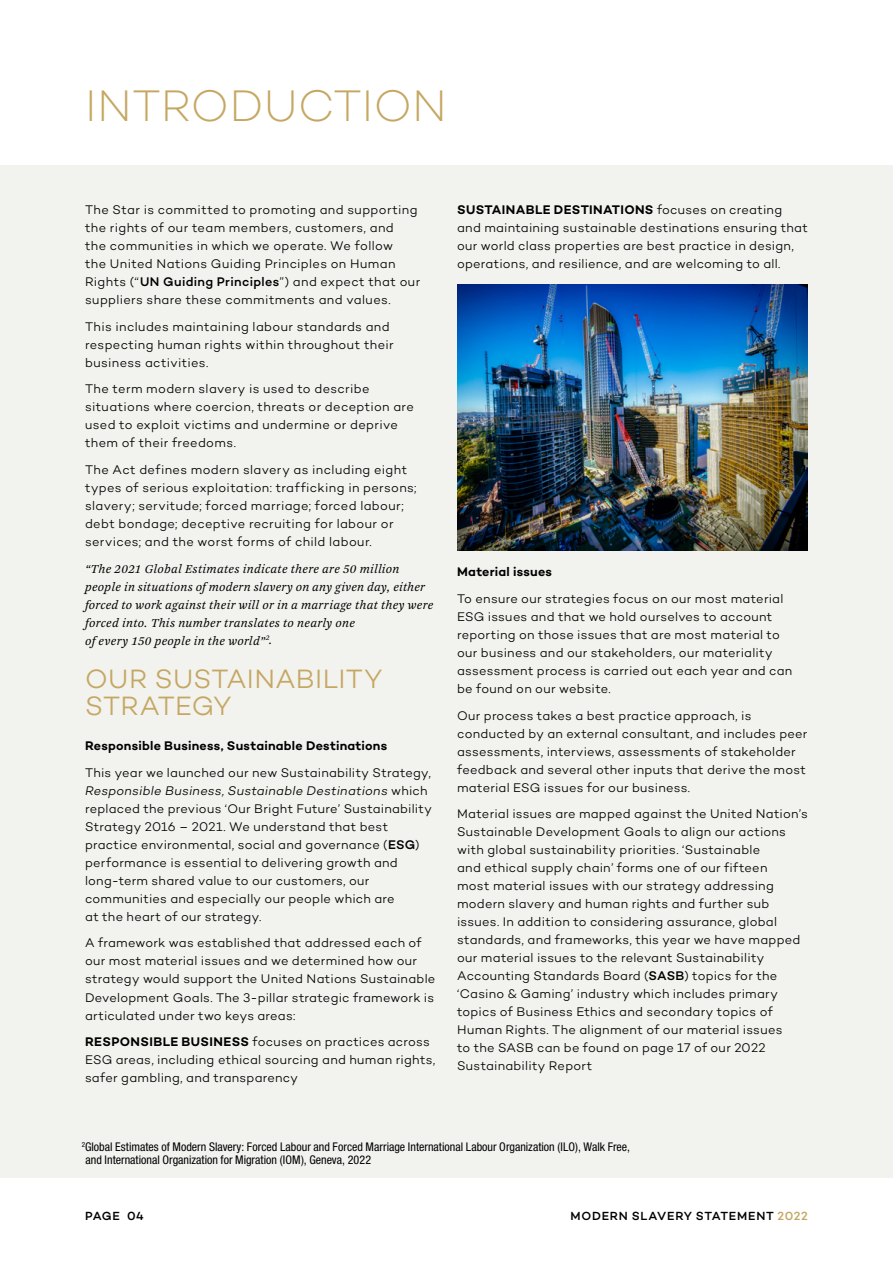
<style>
.page{position:relative;width:893px;height:1263px;background:#fff}
.page>*{position:absolute;margin:0;border:0;box-sizing:border-box;transform-origin:0 0}
.t1{font:200 45px "Campton";letter-spacing:.005em;color:#c5a762}
.t2{font:300 27px/27px "Campton";letter-spacing:.01em;color:#c5a762}
.t3{font:300 12.75px/18px "Campton";letter-spacing:.02em;color:#000}
.t4{font:italic 12.75px/18px "Arnhem Pro Blond";letter-spacing:.02em;color:#000}
.t5{font:600 12.75px "Campton";letter-spacing:.015em;color:#000}
.t6{font:condensed 12px/13.5px "Helvetica Neue LT Std";color:#000}
.t7{font:500 12px "Campton";letter-spacing:.055em;color:#000}
.s1{font-weight:500}
.s2{font-style:italic}
.s3{font-weight:600}
.s4{color:#c5a762}
</style>
<div class="page">
<div style="left:0;top:166px;width:893px;height:1012px;background:#f2f2ef"></div>
<img style="left:457px;top:285px;width:351px;height:265px">
<h1 class="t1" style="left:85px;top:78px;width:363px">INTRODUCTION</h1>
<p class="t3" style="left:85px;top:201px;width:337px">The Star is committed to promoting and supporting the rights of our team members, customers, and<br>the communities in which we operate. We follow<br>the United Nations Guiding Principles on Human Rights (“<span class="s1">UN Guiding Principles</span>”) and expect that our suppliers share these commitments and values.</p>
<p class="t3" style="left:85px;top:317px;width:310px">This includes maintaining labour standards and respecting human rights within throughout their business activities.</p>
<p class="t3" style="left:85px;top:380px;width:330px">The term modern slavery is used to describe situations where coercion, threats or deception are used to exploit victims and undermine or deprive them of their freedoms.</p>
<p class="t3" style="left:85px;top:460px;width:333px">The Act defines modern slavery as including eight types of serious exploitation: trafficking in persons; slavery; servitude; forced marriage; forced labour; debt bondage; deceptive recruiting for labour or services; and the worst forms of child labour.</p>
<p class="t4" style="left:85px;top:560px;width:350px">“The 2021 Global Estimates indicate there are 50 million people in situations of modern slavery on any given day, either forced to work against their will or in a marriage that they were forced into. This number translates to nearly one<br>of every 150 people in the world”<sup>2</sup>.</p>
<h2 class="t2" style="left:85px;top:665px;width:299px">OUR SUSTAINABILITY<br>STRATEGY</h2>
<p class="t5" style="left:85px;top:738px;width:304px">Responsible Business, Sustainable Destinations</p>
<p class="t3" style="left:85px;top:763px;width:349px">This year we launched our new Sustainability Strategy, <span class="s2">Responsible Business, Sustainable Destinations</span> which replaced the previous ‘Our Bright Future’ Sustainability Strategy 2016 – 2021. We understand that best practice environmental, social and governance (<span class="s1">ESG</span>) performance is essential to delivering growth and long-term shared value to our customers, our communities and especially our people which are<br>at the heart of our strategy.</p>
<p class="t3" style="left:85px;top:934px;width:352px">A framework was established that addressed each of our most material issues and we determined how our strategy would support the United Nations Sustainable Development Goals. The 3-pillar strategic framework is articulated under two keys areas:</p>
<p class="t3" style="left:85px;top:1032px;width:352px"><span class="s3">RESPONSIBLE BUSINESS</span> focuses on practices across<br>ESG areas, including ethical sourcing and human rights, safer gambling, and transparency</p>
<p class="t3" style="left:457px;top:201px;width:352px"><span class="s3">SUSTAINABLE DESTINATIONS</span> focuses on creating and maintaining sustainable destinations ensuring that our world class properties are best practice in design, operations, and resilience, and are welcoming to all.</p>
<p class="t5" style="left:457px;top:564px;width:96px">Material issues</p>
<p class="t3" style="left:457px;top:589px;width:337px">To ensure our strategies focus on our most material ESG issues and that we hold ourselves to account reporting on those issues that are most material to our business and our stakeholders, our materiality assessment process is carried out each year and can be found on our website.</p>
<p class="t3" style="left:457px;top:706px;width:352px">Our process takes a best practice approach, is conducted by an external consultant, and includes peer assessments, interviews, assessments of stakeholder feedback and several other inputs that derive the most material ESG issues for our business.</p>
<p class="t3" style="left:457px;top:804px;width:352px">Material issues are mapped against the United Nation’s Sustainable Development Goals to align our actions with global sustainability priorities. ‘Sustainable<br>and ethical supply chain’ forms one of our fifteen<br>most material issues with our strategy addressing modern slavery and human rights and further sub issues. In addition to considering assurance, global standards, and frameworks, this year we have mapped our material issues to the relevant Sustainability Accounting Standards Board (<span class="s1">SASB</span>) topics for the ‘Casino &amp; Gaming’ industry which includes primary topics of Business Ethics and secondary topics of Human Rights. The alignment of our material issues<br>to the SASB can be found on page 17 of our 2022<br>Sustainability Report</p>
<p class="t6" style="left:86px;top:1140px;width:546px;text-indent:-4px"><sup>2</sup>Global Estimates of Modern Slavery: Forced Labour and Forced Marriage International Labour Organization (ILO), Walk Free, and International Organization for Migration (IOM), Geneva, 2022</p>
<p class="t7" style="left:85px;top:1209px;width:60px">PAGE 04</p>
<p class="t7" style="left:571px;top:1209px;width:239px">MODERN SLAVERY STATEMENT <span class="s4">2022</span></p>
</div>
